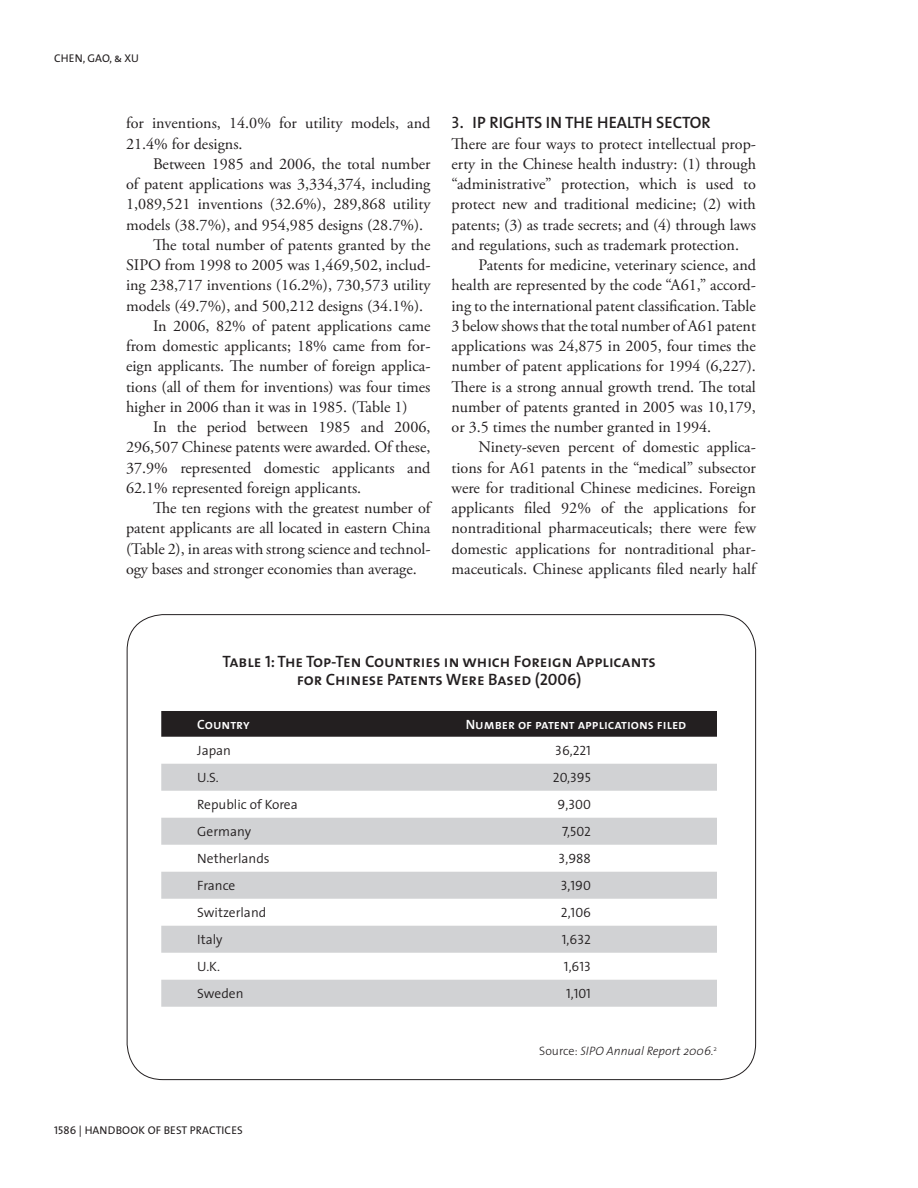
<style>
.page{position:relative;width:918px;height:1188px;background:#fff}
.page>*{position:absolute;margin:0;border:0;box-sizing:border-box;transform-origin:0 0}
.Fig_Header1{font:16.5px/18px "The Sans Semi Bold Caps";letter-spacing:-.005em;color:#231f20;text-align:center}
.Heading_1{font:600 16.5px "The Sans";color:#231f20}
.Normal_Noindent{font:16.2px/20.2px "Adobe Garamond Pro";color:#231f20;text-align:justify}
.Fig_Text{font:300 13.5px "The Sans";color:#231f20}
.Fig_Text-2{font:13.5px "The Sans Semi Light Caps";color:#231f20}
.Fig_TabHeader2{font:13.5px "The Sans Semi Bold Caps";color:#fff}
.Figure_Source{font:italic 300 12.15px "The Sans";color:#231f20}
.t1{font:11.25px "The Sans Caps";letter-spacing:.01em;color:#231f20}
.s1{font-family:"The Sans Caps";font-weight:400}
.s2{font-style:normal}
</style>
<div class="page">
<div style="left:161px;top:711px;width:556px;height:26px;background:#231f20"></div>
<svg style="left:161px;top:764px;width:556px;height:243px;fill:#d1d2d4"></svg>
<p class="t1" style="left:54px;top:49px;width:85px">CHEN, GAO, &amp; Xu</p>
<p class="Normal_Noindent" style="left:126px;top:114px;width:306px">for inventions, 14.0% for utility models, and<br>21.4% for designs.</p>
<p class="Normal_Noindent" style="left:126px;top:154px;width:306px;text-indent:27px">Between 1985 and 2006, the total number of patent applications was 3,334,374, including 1,089,521 inventions (32.6%), 289,868 utility models (38.7%), and 954,985 designs (28.7%).</p>
<p class="Normal_Noindent" style="left:126px;top:235px;width:306px;text-indent:27px">The total number of patents granted by the SIPO from 1998 to 2005 was 1,469,502, includ&shy;ing 238,717 inventions (16.2%), 730,573 utility models (49.7%), and 500,212 designs (34.1%).</p>
<p class="Normal_Noindent" style="left:126px;top:316px;width:306px;text-indent:27px">In 2006, 82% of patent applications came from domestic applicants; 18% came from for&shy;eign applicants. The number of foreign applica&shy;tions (all of them for inventions) was four times higher in 2006 than it was in 1985. (Table 1)</p>
<p class="Normal_Noindent" style="left:126px;top:417px;width:306px;text-indent:27px">In the period between 1985 and 2006, 296,507 Chinese patents were awarded. Of these, 37.9% represented domestic applicants and 62.1% represented foreign applicants.</p>
<p class="Normal_Noindent" style="left:126px;top:498px;width:306px;text-indent:27px">The ten regions with the greatest number of patent applicants are all located in eastern China (Table 2), in areas with strong science and technol&shy;ogy bases and stronger economies than average.</p>
<p class="Heading_1" style="left:452px;top:109px;width:73px"><span class="s1">3</span>. IP RIGHTS</p>
<p class="Heading_1" style="left:546px;top:109px;width:163px">IN TH E HEALTH SECTOR</p>
<p class="Normal_Noindent" style="left:452px;top:134px;width:306px">There are four ways to protect intellectual prop&shy;erty in the Chinese health industry: (1) through “administrative” protection, which is used to protect new and traditional medicine; (2) with patents; (3) as trade secrets; and (4) through laws and regulations, such as trademark protection.</p>
<p class="Normal_Noindent" style="left:452px;top:255px;width:306px;text-indent:27px">Patents for medicine, veterinary science, and health are represented by the code “A61,” accord&shy;ing to the international patent classification. Table 3 below shows that the total number of A61 patent applications was 24,875 in 2005, four times the number of patent applications for 1994 (6,227).<br>There is a strong annual growth trend. The total number of patents granted in 2005 was 10,179, or 3.5 times the number granted in 1994.</p>
<p class="Normal_Noindent" style="left:452px;top:438px;width:306px;text-indent:27px">Ninety-seven percent of domestic applica&shy;tions for A61 patents in the “medical” subsector were for traditional Chinese medicines. Foreign applicants filed 92% of the applications for nontraditional pharmaceuticals; there were few domestic applications for nontraditional phar&shy;maceuticals. Chinese applicants filed nearly half</p>
<p class="Fig_Header1" style="left:223px;top:652px;width:435px">Table 1: The Top-Ten Countries in which Foreign Applicants for Chinese Patents Were Based (2006)</p>
<p class="Fig_TabHeader2" style="left:197px;top:713px;width:54px">Country</p>
<p class="Fig_TabHeader2" style="left:466px;top:713px;width:222px">N umber of patent applications filed</p>
<p class="Fig_Text" style="left:197px;top:739px;width:35px">Japan</p>
<p class="Fig_Text-2" style="left:555px;top:739px;width:37px">36,221</p>
<p class="Fig_Text" style="left:197px;top:766px;width:23px">U.S.</p>
<p class="Fig_Text-2" style="left:553px;top:766px;width:40px">20,395</p>
<p class="Fig_Text" style="left:197px;top:793px;width:102px">Republic of Korea</p>
<p class="Fig_Text-2" style="left:558px;top:793px;width:35px">9,300</p>
<p class="Fig_Text" style="left:197px;top:820px;width:55px">Germany</p>
<p class="Fig_Text-2" style="left:562px;top:820px;width:30px">7,502</p>
<p class="Fig_Text" style="left:197px;top:847px;width:74px">Netherlands</p>
<p class="Fig_Text-2" style="left:559px;top:847px;width:34px">3,988</p>
<p class="Fig_Text" style="left:197px;top:874px;width:40px">France</p>
<p class="Fig_Text-2" style="left:561px;top:874px;width:32px">3,190</p>
<p class="Fig_Text" style="left:197px;top:901px;width:71px">Switzerland</p>
<p class="Fig_Text-2" style="left:561px;top:901px;width:32px">2,106</p>
<p class="Fig_Text" style="left:197px;top:928px;width:27px">Italy</p>
<p class="Fig_Text-2" style="left:562px;top:928px;width:31px">1,632</p>
<p class="Fig_Text" style="left:197px;top:955px;width:24px">U.K.</p>
<p class="Fig_Text-2" style="left:564px;top:955px;width:29px">1,613</p>
<p class="Fig_Text" style="left:197px;top:982px;width:48px">Sweden</p>
<p class="Fig_Text-2" style="left:566px;top:982px;width:26px">1,101</p>
<p class="t1" style="left:54px;top:1121px;width:190px">1586 | HANDBOOK OF BEST PRACTICES</p>
<p class="Figure_Source" style="left:539px;top:1041px;width:179px"><span class="s2">Source:</span> SIPO Annual Report 2006.<sup>2</sup></p>
</div>
